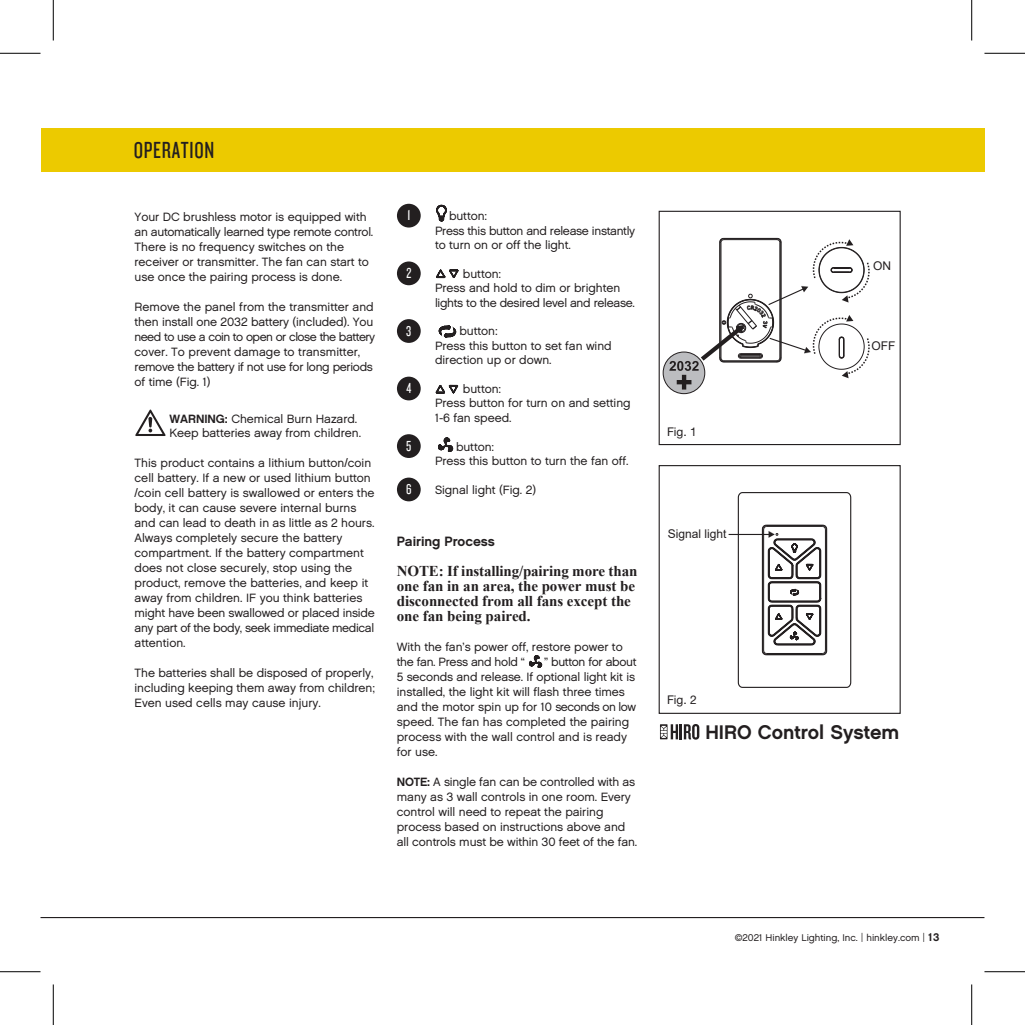
<style>
.page{position:relative;width:1025px;height:1025px;background:#fff}
.page>*{position:absolute;margin:0;border:0;box-sizing:border-box;transform-origin:0 0}
.t1{font:24px "Knockout HTF28 Junior Featherwt";letter-spacing:.03em;color:#231f20}
.t2{font:19.65px "Chalet New York Nineteen Sixty";color:#231f20}
.t3{font:700 15px/15px "Times New Roman";letter-spacing:-.005em;color:#231f20}
.t4{font:15px "Knockout HTF28 Junior Featherwt";color:#fff}
.t5{font:13.5px "Chalet New York Nineteen Sixty";letter-spacing:-.005em;color:#231f20}
.t6{font:12px/15px "Chalet London Nineteen Sixty";letter-spacing:-.005em;color:#231f20}
.t7{font:12px/14.4px "Chalet London Nineteen Sixty";letter-spacing:-.025em;color:#231f20}
.t8{font:12px "Arial";color:#231f20}
.t9{font:12px "Helvetica Neue LT Std";color:#231f20}
.t10{font:9.75px "Chalet London Nineteen Sixty";color:#231f20}
.s1{font-family:"Chalet New York Nineteen Sixty"}
.s2{font-family:"Archer Pro";font-weight:500}
.s3{font-family:"Chalet New York Nineteen Sixty";font-size:11.25px}
</style>
<div class="page">
<hr style="left:40px;top:917px;width:944px;height:1px;background:#231f20">
<div style="left:40px;top:128px;width:944px;height:44px;background:#ecca00"></div>
<div style="left:658px;top:211px;width:242px;height:234px;border:1px solid #231f20"></div>
<div style="left:658px;top:465px;width:242px;height:249px;border:1px solid #231f20"></div>
<svg style="left:663px;top:352px;width:41px;height:41px"></svg>
<div style="left:662px;top:351px;width:43px;height:43px;border:1px solid #231f20;border-radius:50%"></div>
<div style="left:397px;top:204px;width:24px;height:23px;background:#231f20;border-radius:50%"></div>
<div style="left:397px;top:261px;width:24px;height:24px;background:#231f20;border-radius:50%"></div>
<div style="left:397px;top:319px;width:24px;height:24px;background:#231f20;border-radius:50%"></div>
<div style="left:397px;top:376px;width:24px;height:24px;background:#231f20;border-radius:50%"></div>
<div style="left:397px;top:434px;width:24px;height:24px;background:#231f20;border-radius:50%"></div>
<svg style="left:438px;top:437px;width:16px;height:15px"></svg>
<svg style="left:436px;top:205px;width:11px;height:16px"></svg>
<svg style="left:438px;top:325px;width:19px;height:13px"></svg>
<svg style="left:436px;top:269px;width:23px;height:9px"></svg>
<svg style="left:435px;top:384px;width:24px;height:10px"></svg>
<div style="left:397px;top:477px;width:24px;height:24px;background:#231f20;border-radius:50%"></div>
<svg style="left:528px;top:655px;width:15px;height:13px"></svg>
<svg style="left:135px;top:409px;width:31px;height:27px"></svg>
<hr style="left:679px;top:724px;width:3px;height:15px;background:#231f20">
<svg style="left:684px;top:724px;width:15px;height:15px"></svg>
<svg style="left:660px;top:724px;width:18px;height:15px"></svg>
<svg style="left:737px;top:492px;width:114px;height:196px"></svg>
<hr style="left:728px;top:534px;width:41px;height:1px;background:#231f20">
<svg style="left:669px;top:238px;width:200px;height:151px"></svg>
<hr style="left:0;top:53px;width:40px;height:1px;background:#000">
<hr style="left:984px;top:53px;width:41px;height:1px;background:#000">
<hr style="left:0;top:971px;width:40px;height:1px;background:#000">
<hr style="left:984px;top:971px;width:41px;height:1px;background:#000">
<hr style="left:53px;top:0;width:1px;height:41px;background:#000">
<hr style="left:53px;top:984px;width:1px;height:41px;background:#000">
<hr style="left:971px;top:0;width:1px;height:41px;background:#000">
<hr style="left:971px;top:984px;width:1px;height:41px;background:#000">
<h1 class="t1" style="left:134px;top:138px;width:82px">OPERATION</h1>
<p class="t6" style="left:135px;top:210px;width:240px">Your DC brushless motor is equipped with an automatically learned type remote control.<br>There is no frequency switches on the receiver or transmitter. The fan can start to use once the pairing process is done.</p>
<p class="t6" style="left:134px;top:300px;width:242px">Remove the panel from the transmitter and then install one 2032 battery (included). You need to use a coin to open or close the battery cover. To prevent damage to transmitter, remove the battery if not use for long periods of time (Fig. 1)</p>
<p class="t6" style="left:169px;top:411px;width:193px;line-height:14.4px"><span class="s1">WARNING:</span> Chemical Burn Hazard.<br>Keep batteries away from children.</p>
<p class="t6" style="left:135px;top:455px;width:242px">This product contains a lithium button/coin cell battery. If a new or used lithium button /coin cell battery is swallowed or enters the body, it can cause severe internal burns and can lead to death in as little as 2 hours.<br>Always completely secure the battery compartment. If the battery compartment does not close securely, stop using the product, remove the batteries, and keep it away from children. IF you think batteries might have been swallowed or placed inside any part of the body, seek immediate medical attention.</p>
<p class="t6" style="left:135px;top:665px;width:242px">The batteries shall be disposed of properly, including keeping them away from children;<br>Even used cells may cause injury.</p>
<p class="t4" style="left:407px;top:208px;width:4px">1</p>
<p class="t4" style="left:406px;top:265px;width:6px">2</p>
<p class="t4" style="left:406px;top:323px;width:7px">3</p>
<p class="t4" style="left:406px;top:381px;width:6px">4</p>
<p class="t4" style="left:406px;top:438px;width:7px">5</p>
<p class="t7" style="left:435px;top:209px;width:202px;text-indent:14px">button:<br>Press this button and release instantly to turn on or off the light.</p>
<p class="t7" style="left:435px;top:266px;width:201px;text-indent:28px">button:<br>Press and hold to dim or brighten lights to the desired level and release.</p>
<p class="t6" style="left:435px;top:324px;width:178px;line-height:14.4px;text-indent:24px">button:<br>Press this button to set fan wind direction up or down.</p>
<p class="t6" style="left:435px;top:381px;width:197px;line-height:14.4px;text-indent:28px">button:<br>Press button for turn on and setting<br>1-6 fan speed.</p>
<p class="t6" style="left:435px;top:439px;width:195px;line-height:14.4px;text-indent:21px">button:<br>Press this button to turn the fan off.</p>
<p class="t4" style="left:406px;top:481px;width:7px">6</p>
<p class="t6" style="left:435px;top:482px;width:103px">Signal light (Fig. 2)</p>
<p class="t5" style="left:397px;top:533px;width:100px">Pairing Process</p>
<p class="t3" style="left:397px;top:563px;width:242px">NOTE: If installing/pairing more than one fan in an area, the power must be disconnected from all fans except the one fan being paired.</p>
<p class="t6" style="left:397px;top:639px;width:227px">With the fan’s power off, restore power to the fan. Press and hold “</p>
<p class="t6" style="left:397px;top:654px;width:241px;text-indent:147px">” button for about 5 seconds and release. If optional light kit is installed, the light kit will flash three times and the motor spin up for 10 seconds on low speed. The fan has completed the pairing process with the wall control and is ready for use.</p>
<p class="t6" style="left:397px;top:774px;width:242px"><span class="s1">NOTE:</span> A single fan can be controlled with as many as 3 wall controls in one room. Every control will need to repeat the pairing process based on instructions above and all controls must be within 30 feet of the fan.</p>
<p class="t8" style="left:873px;top:257px;width:19px">ON</p>
<p class="t9" style="left:667px;top:424px;width:31px">Fig. 1</p>
<p class="t8" style="left:667px;top:525px;width:60px">Signal light</p>
<p class="t9" style="left:667px;top:692px;width:31px">Fig. 2</p>
<p class="t8" style="left:871px;top:337px;width:25px">OFF</p>
<h2 class="t2" style="left:705px;top:720px;width:195px">HIRO Control System</h2>
<p class="t10" style="left:734px;top:931px;width:206px">©2021 Hinkley Lighting, Inc. <span class="s2">|</span> hinkley.com <span class="s2">|</span> <span class="s3">13</span></p>
</div>
